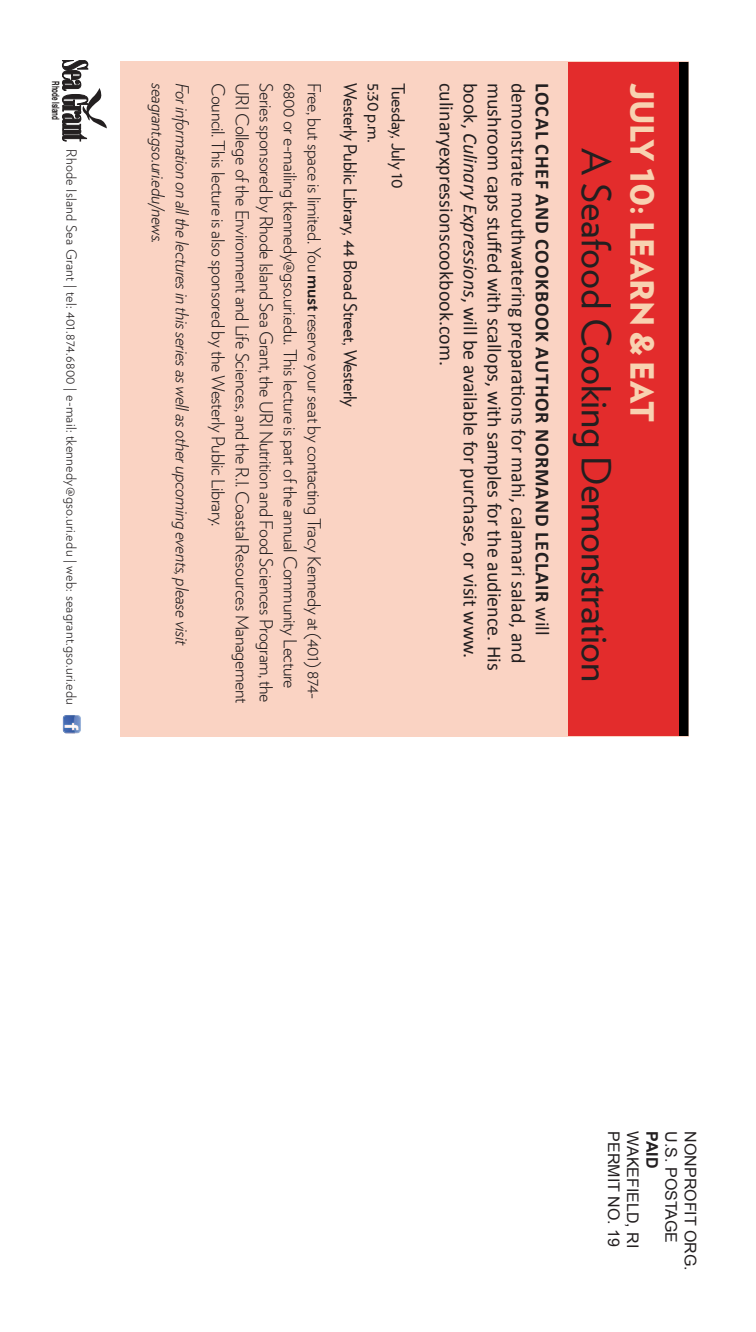
<style>
.page{position:relative;width:756px;height:1332px;background:#fff}
.page>*{position:absolute;margin:0;border:0;box-sizing:border-box;transform-origin:0 0}
.fin{font:40px "Verlag";letter-spacing:-.01em;color:#231f20}
.fin-2{font:900 32px "Verlag";letter-spacing:-.01em;color:#f8d2b1}
.text_main{font:20px "Calibri";color:#231f20}
.text_main-2{font:700 20px "Calibri";letter-spacing:.04em;color:#231f20}
.fin-3{font:300 18px "Verlag";letter-spacing:-.02em;color:#231f20}
.fin-4{font:italic 300 18px "Verlag";letter-spacing:-.02em;color:#231f20}
.fin-5{font:18px "Verlag";letter-spacing:-.02em;color:#231f20}
.t1{font:16px "Arial";color:#231f20}
.t2{font:700 16px "Arial";color:#231f20}
.t3{font:300 14px "Verlag";letter-spacing:.02em;color:#231f20}
.t4{font:700 condensed 10.2px "Helvetica LT";color:#231f20;scale:.75 1}
.s1{font-weight:700}
.s2{font-style:italic}
.s3{font-weight:400}
</style>
<div class="page">
<div style="left:120px;top:61px;width:569px;height:676px;background:#fad3c3"></div>
<svg style="left:62px;top:60px;width:45px;height:81px"></svg>
<div style="left:678px;top:62px;width:10px;height:674px;background:#000"></div>
<div style="left:569px;top:62px;width:110px;height:674px;background:#e32c2c"></div>
<img style="left:63px;top:715px;width:18px;height:19px">
<p class="t4" style="left:62px;top:81px;width:54px;rotate:90deg">Rhode Island</p>
<p class="t3" style="left:82px;top:149px;width:557px;rotate:90deg">Rhode Island Sea Grant | tel: 401.874.6800 | e-mail: tkennedy@gso.uri.edu | web: seagrant.gso.uri.edu</p>
<p class="fin-4" style="left:172px;top:83px;width:162px;rotate:90deg">seagrant.gso.uri.edu/news.</p>
<p class="fin-4" style="left:196px;top:83px;width:564px;rotate:90deg">For information on all the lectures in this series as well as other upcoming events, please visit</p>
<p class="fin-3" style="left:231px;top:83px;width:444px;rotate:90deg">Council. This lecture is also sponsored by the Westerly Public Library.</p>
<p class="fin-3" style="left:255px;top:83px;width:622px;rotate:90deg">URI College of the Environment and Life Sciences, and the R.I. Coastal Resources Management</p>
<p class="fin-3" style="left:279px;top:83px;width:621px;rotate:90deg">Series sponsored by Rhode Island Sea Grant, the URI Nutrition and Food Sciences Program, the</p>
<p class="fin-3" style="left:303px;top:83px;width:607px;rotate:90deg">6800 or e-mailing tkennedy@gso.uri.edu. This lecture is part of the annual Community Lecture</p>
<p class="fin-3" style="left:327px;top:83px;width:618px;rotate:90deg">Free, but space is limited. You <span class="s1">must</span> reserve your seat by contacting Tracy Kennedy at (401) 874-</p>
<p class="fin-5" style="left:364px;top:83px;width:326px;rotate:90deg">Westerly Public Library, 44 Broad Street, Westerly</p>
<p class="fin-5" style="left:388px;top:83px;width:62px;rotate:90deg">5:30 p.m.</p>
<p class="fin-5" style="left:412px;top:83px;width:107px;rotate:90deg">Tuesday, July 10</p>
<p class="text_main" style="left:459px;top:83px;width:284px;rotate:90deg">culinaryexpressionscookbook.com.</p>
<p class="text_main" style="left:483px;top:83px;width:577px;rotate:90deg">book, <span class="s2">Culinary Expressions</span>, will be available for purchase, or visit www.</p>
<p class="text_main" style="left:507px;top:83px;width:589px;rotate:90deg">mushroom caps stuffed with scallops, with samples for the audience. His</p>
<p class="text_main" style="left:531px;top:83px;width:582px;rotate:90deg">demonstrate mouthwatering preparations for mahi, calamari salad, and</p>
<p class="text_main-2" style="left:555px;top:83px;width:554px;rotate:90deg">LOCAL CHEF AND COOKBOOK AUTHOR NORMAND LECLAIR <span class="s3">will</span></p>
<p class="fin-2" style="left:668px;top:83px;width:340px;rotate:90deg">JULY 10: LEARN &amp; EAT</p>
<p class="fin" style="left:626px;top:148px;width:536px;rotate:90deg">A Seafood Cooking Demonstration</p>
<p class="t1" style="left:624px;top:1131px;width:117px;rotate:90deg">PERMIT NO. 19</p>
<p class="t1" style="left:643px;top:1131px;width:118px;rotate:90deg">WAKEFIELD, RI</p>
<p class="t2" style="left:663px;top:1131px;width:39px;rotate:90deg">PAID</p>
<p class="t1" style="left:682px;top:1131px;width:113px;rotate:90deg">U.S. POSTAGE</p>
<p class="t1" style="left:701px;top:1131px;width:141px;rotate:90deg">NONPROFIT ORG.</p>
</div>
